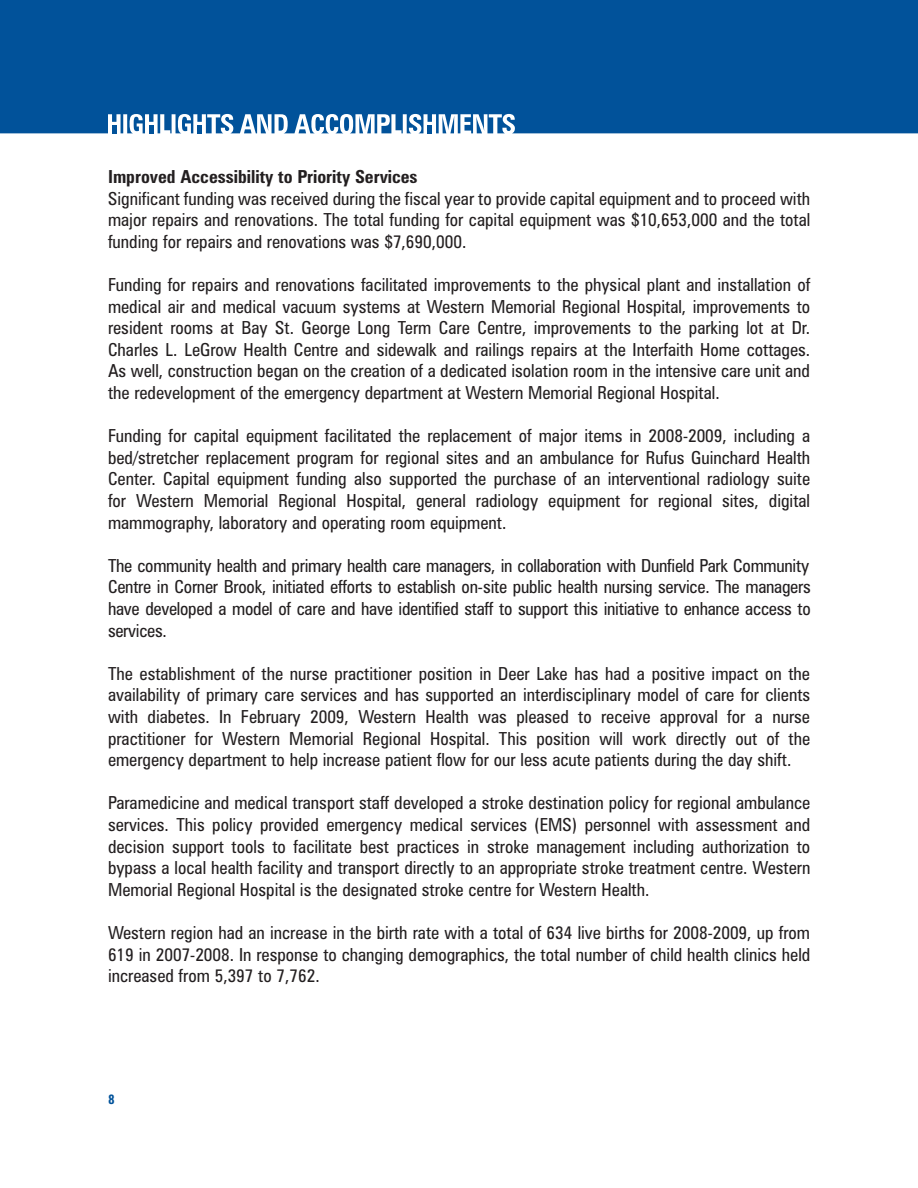
<style>
.page{position:relative;width:918px;height:1188px;background:#fff}
.page>*{position:absolute;margin:0;border:0;box-sizing:border-box;transform-origin:0 0}
.t1{font:condensed 18px/21.6px "Zurich BT";color:#231f20;text-align:justify}
.t2{font:700 condensed 18px "Zurich BT";color:#231f20}
.t3{font:700 condensed 13.5px "Zurich BT";color:#01529a}
</style>
<div class="page">
<div style="left:0;top:0;width:918px;height:133px;background:#01529a"></div>
<svg style="left:279px;top:117px;width:5px;height:14px"></svg>
<svg style="left:299px;top:118px;width:7px;height:15px"></svg>
<svg style="left:260px;top:117px;width:6px;height:16px"></svg>
<svg style="left:381px;top:117px;width:5px;height:6px"></svg>
<svg style="left:359px;top:116px;width:12px;height:17px"></svg>
<svg style="left:442px;top:116px;width:12px;height:17px"></svg>
<div style="left:197px;top:125px;width:5px;height:8px;background:#01529a"></div>
<svg style="left:112px;top:125px;width:4px;height:8px"></svg>
<p class="t2" style="left:108px;top:170px;width:311px">Improved Accessibility to Priority Services</p>
<p class="t1" style="left:108px;top:189px;width:704px">Significant funding was received during the fiscal year to provide capital equipment and to proceed with major repairs and renovations. The total funding for capital equipment was $10,653,000 and the total funding for repairs and renovations was $7,690,000.</p>
<p class="t1" style="left:108px;top:275px;width:704px">Funding for repairs and renovations facilitated improvements to the physical plant and installation of medical air and medical vacuum systems at Western Memorial Regional Hospital, improvements to resident rooms at Bay St. George Long Term Care Centre, improvements to the parking lot at Dr.<br>Charles L. LeGrow Health Centre and sidewalk and railings repairs at the Interfaith Home cottages.<br>As well, construction began on the creation of a dedicated isolation room in the intensive care unit and the redevelopment of the emergency department at Western Memorial Regional Hospital.</p>
<p class="t1" style="left:108px;top:427px;width:704px">Funding for capital equipment facilitated the replacement of major items in 2008-2009, including a bed/stretcher replacement program for regional sites and an ambulance for Rufus Guinchard Health Center. Capital equipment funding also supported the purchase of an interventional radiology suite for Western Memorial Regional Hospital, general radiology equipment for regional sites, digital mammography, laboratory and operating room equipment.</p>
<p class="t1" style="left:108px;top:556px;width:704px">The community health and primary health care managers, in collaboration with Dunfield Park Community Centre in Corner Brook, initiated efforts to establish on-site public health nursing service. The managers have developed a model of care and have identified staff to support this initiative to enhance access to services.</p>
<p class="t1" style="left:108px;top:664px;width:704px">The establishment of the nurse practitioner position in Deer Lake has had a positive impact on the availability of primary care services and has supported an interdisciplinary model of care for clients with diabetes. In February 2009, Western Health was pleased to receive approval for a nurse practitioner for Western Memorial Regional Hospital. This position will work directly out of the emergency department to help increase patient flow for our less acute patients during the day shift.</p>
<p class="t1" style="left:108px;top:794px;width:704px">Paramedicine and medical transport staff developed a stroke destination policy for regional ambulance services. This policy provided emergency medical services (EMS) personnel with assessment and decision support tools to facilitate best practices in stroke management including authorization to bypass a local health facility and transport directly to an appropriate stroke treatment centre. Western Memorial Regional Hospital is the designated stroke centre for Western Health.</p>
<p class="t1" style="left:108px;top:923px;width:704px">Western region had an increase in the birth rate with a total of 634 live births for 2008-2009, up from 619 in 2007-2008. In response to changing demographics, the total number of child health clinics held increased from 5,397 to 7,762.</p>
<p class="t3" style="left:108px;top:1095px;width:8px">8</p>
</div>
